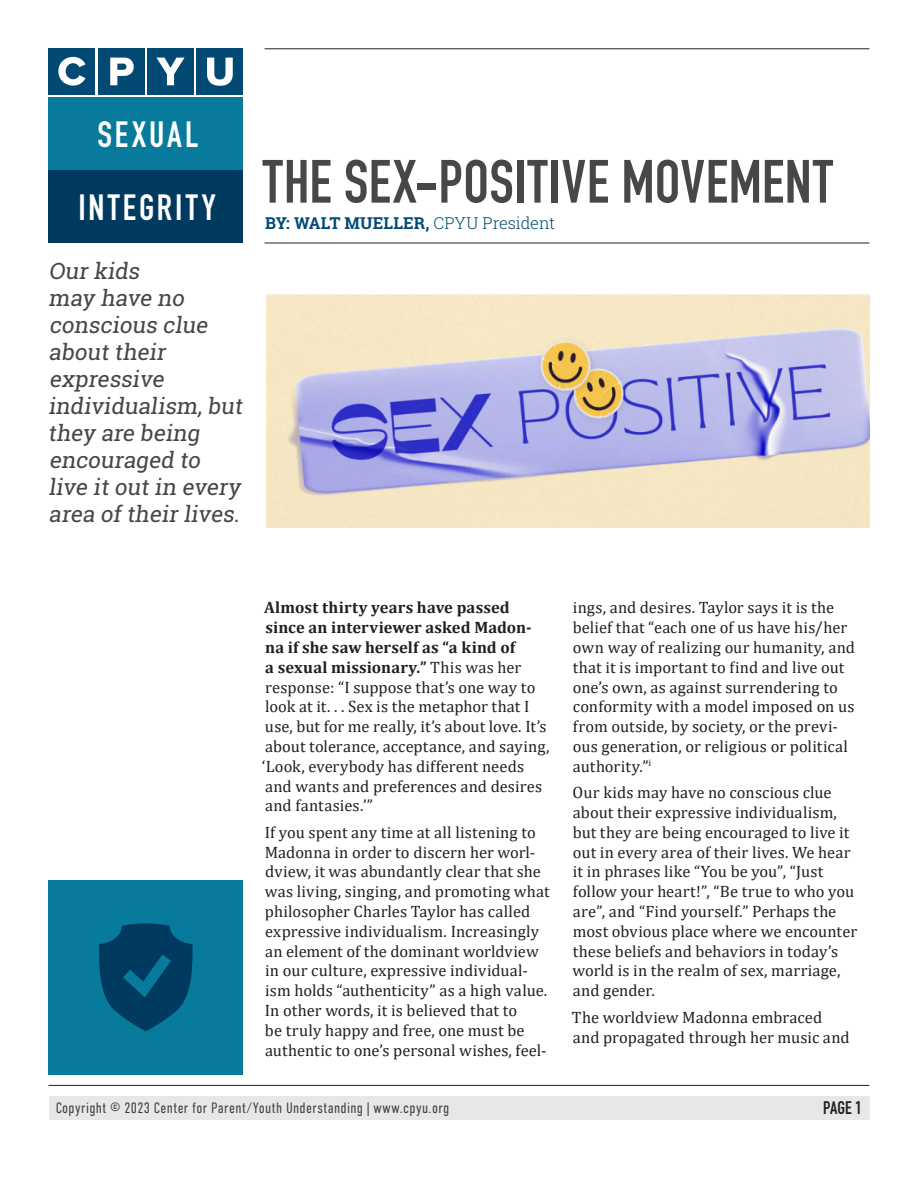
<style>
.page{position:relative;width:918px;height:1188px;background:#fff}
.page>*{position:absolute;margin:0;border:0;box-sizing:border-box;transform-origin:0 0}
.t1{font:700 60px "DIN Condensed";letter-spacing:.01em;color:#464748}
.Copy{font:700 36px "DIN Condensed";letter-spacing:.085em;color:#fff}
.Opening_Quote{font:22.5px/27px "Roboto Slab";color:#464748}
.t2{font:700 18px "DIN Condensed";color:#231f20}
.Body_text{font:16.5px/19.8px "Cambria";letter-spacing:.005em;color:#231f20}
.t3{font:700 16.5px "Roboto Slab";letter-spacing:.005em;color:#024974}
.t4{font:300 15px "DIN Condensed";letter-spacing:.025em;color:#464748}
.s1{font-weight:300}
.s2{font-weight:700}
.s3{color:#231f20}
</style>
<div class="page">
<hr style="left:49px;top:1085px;width:820px;height:1px;background:#231f20">
<div style="left:49px;top:1096px;width:820px;height:24px;background:#e6e7e9"></div>
<div style="left:49px;top:98px;width:194px;height:145px;background:#087a9c"></div>
<div style="left:49px;top:170px;width:194px;height:73px;background:#003a5f"></div>
<hr style="left:265px;top:243px;width:604px;height:1px;background:#231f20">
<hr style="left:265px;top:49px;width:604px;height:1px;background:#231f20">
<div style="left:49px;top:880px;width:194px;height:195px;background:#087a9c"></div>
<svg style="left:99px;top:923px;width:94px;height:108px"></svg>
<img style="left:266px;top:294px;width:603px;height:233px">
<div style="left:49px;top:49px;width:46px;height:46px;background:#024974"></div>
<svg style="left:58px;top:57px;width:27px;height:29px"></svg>
<div style="left:98px;top:49px;width:46px;height:46px;background:#024974"></div>
<svg style="left:110px;top:58px;width:24px;height:27px"></svg>
<div style="left:147px;top:49px;width:47px;height:46px;background:#024974"></div>
<svg style="left:156px;top:58px;width:29px;height:27px"></svg>
<div style="left:197px;top:49px;width:46px;height:46px;background:#024974"></div>
<svg style="left:207px;top:58px;width:26px;height:28px"></svg>
<p class="Copy" style="left:98px;top:110px;width:102px">SEXUAL</p>
<p class="Copy" style="left:79px;top:183px;width:139px">INTEGRITY</p>
<p class="Opening_Quote" style="left:48px;top:257px;width:200px">Our kids<br>may have no conscious clue about their expressive individualism,but they are being encouraged to live it out in every area of their lives.</p>
<p class="t1" style="left:263px;top:141px;width:572px">THE SEX-POSITIVE MOVEMENT</p>
<p class="t3" style="left:265px;top:212px;width:291px">BY: WALT MUELLER, <span class="s1">CPYU President</span></p>
<p class="Body_text" style="left:262px;top:598px;width:289px"><span class="s2">Almost thirty years have passed since an interviewer asked Madon&shy;na if she saw herself as “a kind of<br>a sexual missionary.”</span> This was her response: “I suppose that’s one way to look at it. . . Sex is the metaphor that I use, but for me really, it’s about love. It’s about tolerance, acceptance, and saying, ‘Look, everybody has different needs and wants and preferences and desires and fantasies.’”</p>
<p class="Body_text" style="left:265px;top:822px;width:287px">If you spent any time at all listening to Madonna in order to discern her worl&shy;dview, it was abundantly clear that she was living, singing, and promoting what philosopher Charles Taylor has called expressive individualism. Increasingly an element of the dominant worldview in our culture, expressive individual&shy;ism holds “authenticity” as a high value.<br>In other words, it is believed that to<br>be truly happy and free, one must be authentic to one’s personal wishes, feel-</p>
<p class="Body_text" style="left:573px;top:598px;width:284px">ings, and desires. Taylor says it is the belief that “each one of us have his/her own way of realizing our humanity, and that it is important to find and live out one’s own, as against surrendering to conformity with a model imposed on us from outside, by society, or the previ&shy;ous generation, or religious or political authority.”<sup>i</sup></p>
<p class="Body_text" style="left:572px;top:783px;width:286px">Our kids may have no conscious clue about their expressive individualism, but they are being encouraged to live it out in every area of their lives. We hear it in phrases like “You be you”, “Just follow your heart!”, “Be true to who you are”, and “Find yourself.” Perhaps the most obvious place where we encounter these beliefs and behaviors in today’s world is in the realm of sex, marriage, and gender.</p>
<p class="Body_text" style="left:572px;top:1007px;width:279px">The worldview Madonna embraced and propagated through her music and</p>
<p class="t4" style="left:56px;top:1099px;width:395px">Copyright © 2023 Center for Parent/Youth Understanding <span class="s3">|</span> www.cpyu.org</p>
<p class="t2" style="left:823px;top:1096px;width:40px">PAGE 1</p>
</div>
